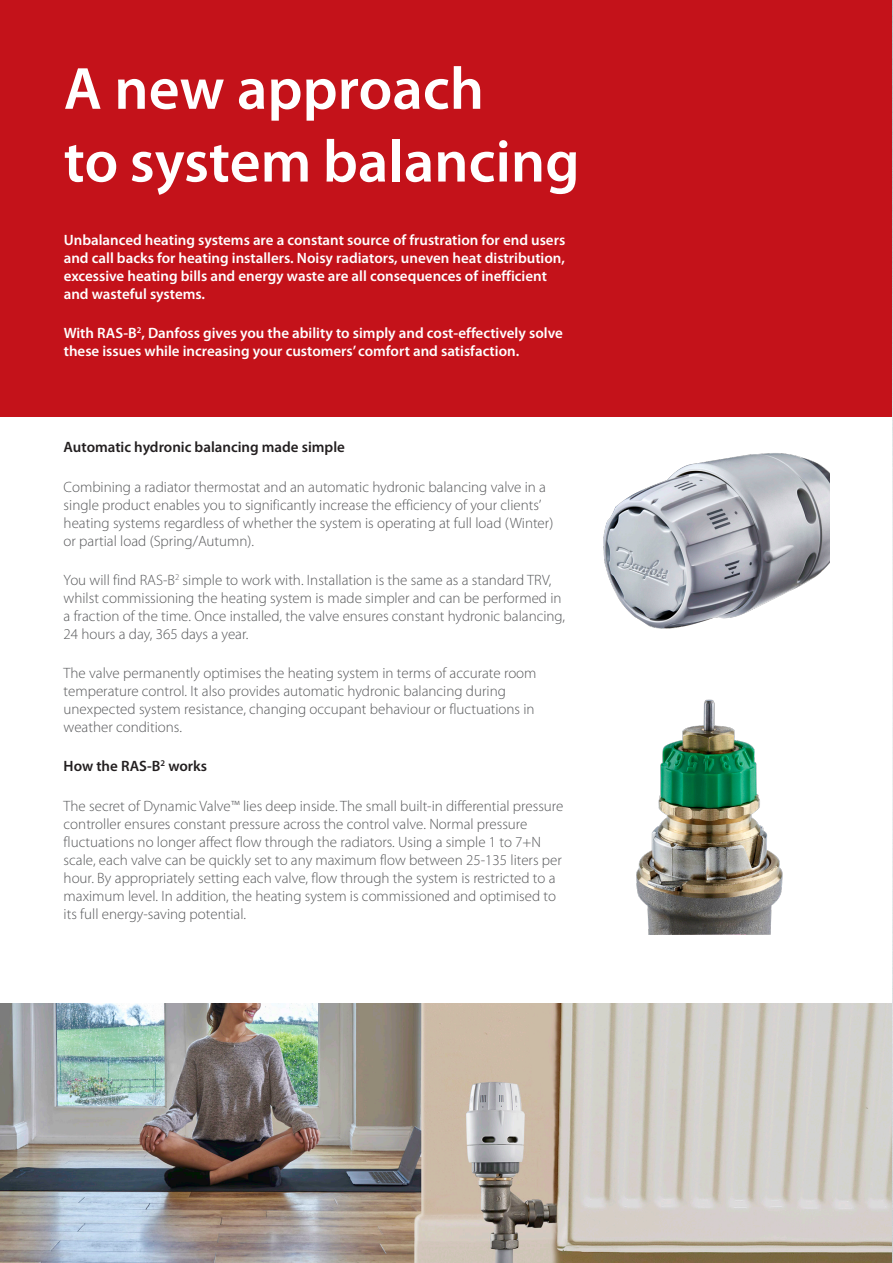
<style>
.page{position:relative;width:893px;height:1263px;background:#fff}
.page>*{position:absolute;margin:0;border:0;box-sizing:border-box;transform-origin:0 0}
.Disclaimer_Litt{font:600 60px "Myriad Pro";color:#fff}
.Disclaimer_Litt-2{font:300 15px/18px "Myriad Pro";color:#57585a}
.Disclaimer_Litt-3{font:600 15px/18px "Myriad Pro";color:#fff}
.Disclaimer_Litt-4{font:600 15px "Myriad Pro";color:#231f20}
</style>
<div class="page">
<div style="left:0;top:0;width:893px;height:417px;background:#c4121a"></div>
<img style="left:636px;top:699px;width:147px;height:235px">
<img style="left:603px;top:453px;width:226px;height:176px">
<img style="left:0;top:1003px;width:892px;height:260px">
<img style="left:892px;top:0;width:1px;height:1263px">
<p class="Disclaimer_Litt" style="left:64px;top:55px;width:422px">A new approach</p>
<p class="Disclaimer_Litt" style="left:64px;top:128px;width:517px">to system balancing</p>
<p class="Disclaimer_Litt-3" style="left:64px;top:231px;width:503px">Unbalanced heating systems are a constant source of frustration for end users and call backs for heating installers. Noisy radiators, uneven heat distribution, excessive heating bills and energy waste are all consequences of inefficient and wasteful systems.</p>
<p class="Disclaimer_Litt-3" style="left:64px;top:325px;width:501px">With RAS-B<sup>2</sup>, Danfoss gives you the ability to simply and cost-effectively solve these issues while increasing your customers’ comfort and satisfaction.</p>
<p class="Disclaimer_Litt-4" style="left:64px;top:439px;width:283px">Automatic hydronic balancing made simple</p>
<p class="Disclaimer_Litt-2" style="left:64px;top:478px;width:491px">Combining a radiator thermostat and an automatic hydronic balancing valve in a single product enables you to significantly increase the efficiency of your clients’ heating systems regardless of whether the system is operating at full load (Winter) or partial load (Spring/Autumn).</p>
<p class="Disclaimer_Litt-2" style="left:64px;top:571px;width:503px">You will find RAS-B<sup>2</sup> simple to work with. Installation is the same as a standard TRV, whilst commissioning the heating system is made simpler and can be performed in a fraction of the time. Once installed, the valve ensures constant hydronic balancing, 24 hours a day, 365 days a year.</p>
<p class="Disclaimer_Litt-2" style="left:64px;top:664px;width:474px">The valve permanently optimises the heating system in terms of accurate room temperature control. It also provides automatic hydronic balancing during unexpected system resistance, changing occupant behaviour or fluctuations in weather conditions.</p>
<p class="Disclaimer_Litt-4" style="left:64px;top:758px;width:145px">How the RAS-B<sup>2</sup> works</p>
<p class="Disclaimer_Litt-2" style="left:64px;top:797px;width:501px">The secret of Dynamic Valve™ lies deep inside. The small built-in differential pressure controller ensures constant pressure across the control valve. Normal pressure fluctuations no longer affect flow through the radiators. Using a simple 1 to 7+N scale, each valve can be quickly set to any maximum flow between 25-135 liters per hour. By appropriately setting each valve, flow through the system is restricted to a maximum level. In addition, the heating system is commissioned and optimised to its full energy-saving potential.</p>
</div>
